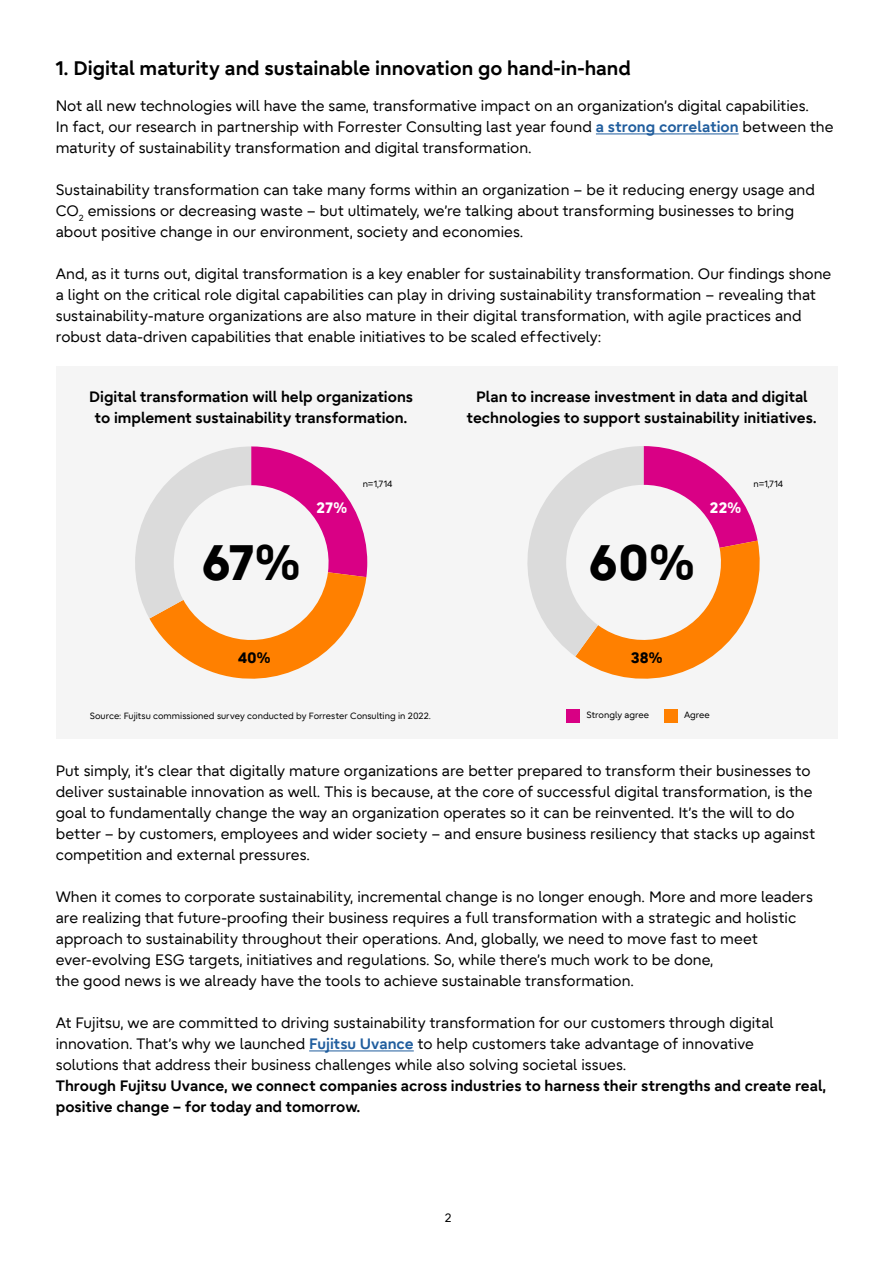
<style>
.page{position:relative;width:893px;height:1263px;background:#fff}
.page>*{position:absolute;margin:0;border:0;box-sizing:border-box;transform-origin:0 0}
.t1{font:800 49.5px "Fujitsu Infinity Pro";color:#000}
.t2{font:700 19.5px "Fujitsu Infinity Pro";color:#000}
.t3{font:15px/21px "Fujitsu Infinity Pro";color:#000}
.t4{font:700 15px/21px "Fujitsu Infinity Pro";color:#000;text-align:center}
.t5{font:800 15px "Fujitsu Infinity Pro";color:#fff}
.t6{font:800 15px "Fujitsu Infinity Pro";color:#000}
.t7{font:12px "Fujitsu Infinity Pro";color:#000}
.t8{font:9px "Fujitsu Infinity Pro";color:#000}
.s1{font-weight:700;color:#215e9e}
</style>
<div class="page">
<hr style="left:596px;top:134px;width:143px;height:1px;background:#215e9e">
<hr style="left:309px;top:1050px;width:105px;height:1px;background:#215e9e">
<div style="left:56px;top:366px;width:781px;height:373px;background:#f5f5f5"></div>
<div style="left:566px;top:709px;width:14px;height:14px;background:#d80084"></div>
<div style="left:664px;top:709px;width:14px;height:14px;background:#ff8000"></div>
<svg style="left:135px;top:446px;width:232px;height:233px"></svg>
<svg style="left:527px;top:446px;width:233px;height:233px"></svg>
<h2 class="t2" style="left:56px;top:55px;width:576px">1. Digital maturity and sustainable innovation go hand-in-hand</h2>
<p class="t3" style="left:56px;top:96px;width:779px">Not all new technologies will have the same, transformative impact on an organization’s digital capabilities.<br>In fact, our research in partnership with Forrester Consulting last year found <span class="s1">a strong correlation</span> between the maturity of sustainability transformation and digital transformation.</p>
<p class="t3" style="left:56px;top:180px;width:760px">Sustainability transformation can take many forms within an organization – be it reducing energy usage and<br>CO<sub>2</sub> emissions or decreasing waste – but ultimately, we’re talking about transforming businesses to bring about positive change in our environment, society and economies.</p>
<p class="t3" style="left:56px;top:264px;width:777px">And, as it turns out, digital transformation is a key enabler for sustainability transformation. Our findings shone a light on the critical role digital capabilities can play in driving sustainability transformation – revealing that sustainability-mature organizations are also mature in their digital transformation, with agile practices and robust data-driven capabilities that enable initiatives to be scaled ef fectively:</p>
<p class="t4" style="left:89px;top:386px;width:325px">Digital transformation will help organizations to implement sustainability transformation.</p>
<p class="t4" style="left:467px;top:386px;width:352px">Plan to increase investment in data and digital technologies to support sustainability initiatives.</p>
<h1 class="t1" style="left:202px;top:529px;width:100px">67%</h1>
<p class="t5" style="left:317px;top:497px;width:32px">27%</p>
<p class="t8" style="left:363px;top:478px;width:31px">n=1,714</p>
<p class="t8" style="left:753px;top:478px;width:31px">n=1,714</p>
<h1 class="t1" style="left:589px;top:529px;width:107px">60%</h1>
<p class="t5" style="left:710px;top:497px;width:33px">22%</p>
<p class="t6" style="left:238px;top:647px;width:34px">40%</p>
<p class="t6" style="left:631px;top:647px;width:33px">38%</p>
<p class="t8" style="left:90px;top:710px;width:343px">Source: Fujitsu commissioned survey conducted by Forrester Consulting in 2022.</p>
<p class="t8" style="left:587px;top:709px;width:64px">Strongly agree</p>
<p class="t8" style="left:684px;top:709px;width:27px">Agree</p>
<p class="t3" style="left:56px;top:760px;width:761px">Put simply, it’s clear that digitally mature organizations are better prepared to transform their businesses to deliver sustainable innovation as well. This is because, at the core of successful digital transformation, is the goal to fundamentally change the way an organization operates so it can be reinvented. It’s the will to do better – by customers, employees and wider society – and ensure business resiliency that stacks up against competition and external pressures.</p>
<p class="t3" style="left:56px;top:886px;width:758px">When it comes to corporate sustainability, incremental change is no longer enough. More and more leaders are realizing that future-proofing their business requires a full transformation with a strategic and holistic approach to sustainability throughout their operations. And, globally, we need to move fast to meet ever-evolving ESG targets, initiatives and regulations. So, while there’s much work to be done,<br>the good news is we already have the tools to achieve sustainable transformation.</p>
<p class="t3" style="left:56px;top:1012px;width:719px">At Fujitsu, we are committed to driving sustainability transformation for our customers through digital innovation. That’s why we launched <span class="s1">Fujitsu Uvance</span> to help customers take advantage of innovative solutions that address their business challenges while also solving societal issues.</p>
<p class="t4" style="left:56px;top:1075px;width:772px;text-align:left">Through Fujitsu Uvance, we connect companies across industries to harness their strengths and create real, positive change – for today and tomorrow.</p>
<p class="t7" style="left:445px;top:1210px;width:8px">2</p>
</div>
